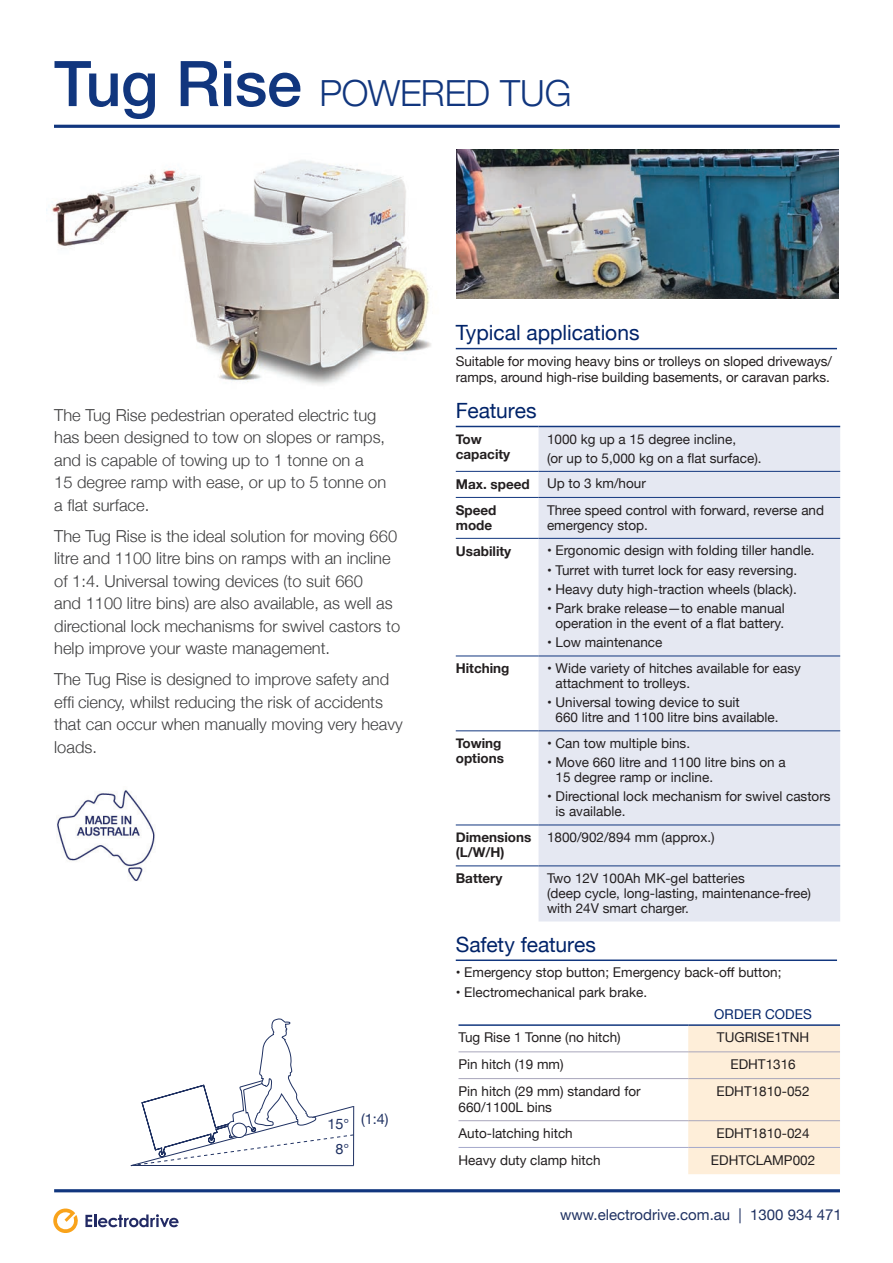
<style>
.page{position:relative;width:893px;height:1263px;background:#fff}
.page>*{position:absolute;margin:0;border:0;box-sizing:border-box;transform-origin:0 0}
.t1{font:300 36px "Helvetica Neue";letter-spacing:-.005em;color:#11367e}
.t2{font:21px "Helvetica Neue";color:#002369}
.t3{font:300 16.5px/22.5px "Helvetica Neue";color:#3e3e3f}
.t4{font:15px "Helvetica Neue";color:#1f3162}
.t5{font:14.4px "Helvetica Neue";color:#1f3162}
.t6{font:13.5px/15px "Helvetica Neue";color:#231f20}
.t7{font:700 13.5px/15px "Helvetica Neue";color:#231f20}
.t8{font:13.5px "Helvetica Neue";letter-spacing:.01em;color:#002369}
.s1{font-weight:500;font-size:63px}
</style>
<div class="page">
<hr style="left:54px;top:125px;width:786px;height:3px;background:#11367e">
<hr style="left:54px;top:1189px;width:786px;height:3px;background:#11367e">
<div style="left:688px;top:1026px;width:152px;height:148px;background:#feeed9"></div>
<hr style="left:458px;top:1024px;width:230px;height:2px;background:#11367e">
<hr style="left:688px;top:1024px;width:152px;height:2px;background:#11367e">
<hr style="left:458px;top:1051px;width:230px;height:1px;background:#a8a6bb">
<hr style="left:688px;top:1051px;width:152px;height:1px;background:#a8a6bb">
<hr style="left:458px;top:1078px;width:230px;height:1px;background:#a8a6bb">
<hr style="left:688px;top:1078px;width:152px;height:1px;background:#a8a6bb">
<hr style="left:458px;top:1120px;width:230px;height:1px;background:#a8a6bb">
<hr style="left:688px;top:1120px;width:152px;height:1px;background:#a8a6bb">
<hr style="left:458px;top:1147px;width:230px;height:1px;background:#a5a9cb">
<hr style="left:688px;top:1147px;width:152px;height:1px;background:#a5a9cb">
<img style="left:52px;top:160px;width:379px;height:225px">
<img style="left:57px;top:790px;width:98px;height:91px">
<svg style="left:130px;top:1018px;width:225px;height:149px"></svg>
<hr style="left:456px;top:348px;width:381px;height:1px;background:#11367e">
<div style="left:538px;top:427px;width:302px;height:494px;background:#e5e8f2"></div>
<hr style="left:456px;top:656px;width:82px;height:1px;background:#11367e">
<hr style="left:538px;top:656px;width:302px;height:1px;background:#11367e">
<hr style="left:456px;top:731px;width:82px;height:1px;background:#11367e">
<hr style="left:538px;top:731px;width:302px;height:1px;background:#11367e">
<hr style="left:456px;top:825px;width:82px;height:1px;background:#11367e">
<hr style="left:538px;top:825px;width:302px;height:1px;background:#11367e">
<hr style="left:456px;top:866px;width:82px;height:1px;background:#11367e">
<hr style="left:538px;top:866px;width:302px;height:1px;background:#11367e">
<hr style="left:456px;top:426px;width:82px;height:1px;background:#11367e">
<hr style="left:538px;top:426px;width:302px;height:1px;background:#11367e">
<hr style="left:456px;top:471px;width:82px;height:1px;background:#11367e">
<hr style="left:538px;top:471px;width:302px;height:1px;background:#11367e">
<hr style="left:456px;top:497px;width:82px;height:1px;background:#11367e">
<hr style="left:538px;top:497px;width:302px;height:1px;background:#11367e">
<hr style="left:456px;top:538px;width:82px;height:1px;background:#11367e">
<hr style="left:538px;top:538px;width:302px;height:1px;background:#11367e">
<hr style="left:456px;top:959px;width:381px;height:2px;background:#11367e">
<img style="left:456px;top:150px;width:382px;height:148px">
<svg style="left:53px;top:1208px;width:25px;height:25px"></svg>
<svg style="left:85px;top:1214px;width:94px;height:13px"></svg>
<h1 class="t1" style="left:54px;top:64px;width:519px"><span class="s1">Tug Rise</span> POWERED TUG</h1>
<p class="t3" style="left:54px;top:402px;width:333px">The Tug Rise pedestrian operated electric tug has been designed to tow on slopes or ramps, and is capable of towing up to 1 tonne on a<br>15 degree ramp with ease, or up to 5 tonne on a fl at surface.</p>
<p class="t3" style="left:54px;top:523px;width:347px">The Tug Rise is the ideal solution for moving 660 litre and 1100 litre bins on ramps with an incline of 1:4. Universal towing devices (to suit 660<br>and 1100 litre bins) are also available, as well as directional lock mechanisms for swivel castors to help improve your waste management.</p>
<p class="t3" style="left:54px;top:667px;width:350px">The Tug Rise is designed to improve safety and effi ciency, whilst reducing the risk of accidents that can occur when manually moving very heavy loads.</p>
<p class="t5" style="left:328px;top:1109px;width:63px">15° (1:4)</p>
<p class="t5" style="left:336px;top:1139px;width:15px">8°</p>
<h2 class="t2" style="left:456px;top:317px;width:185px">Typical applications</h2>
<p class="t6" style="left:456px;top:353px;width:378px;line-height:16.5px">Suitable for moving heavy bins or trolleys on sloped driveways/ ramps, around high-rise building basements, or caravan parks.</p>
<h2 class="t2" style="left:456px;top:396px;width:82px">Features</h2>
<p class="t7" style="left:456px;top:432px;width:56px">Tow capacity</p>
<p class="t6" style="left:547px;top:430px;width:216px;line-height:19.2px">1000 kg up a 15 degree incline,<br>(or up to 5,000 kg on a flat surface).</p>
<p class="t7" style="left:456px;top:477px;width:75px">Max. speed</p>
<p class="t6" style="left:547px;top:477px;width:100px">Up to 3 km/hour</p>
<p class="t7" style="left:456px;top:503px;width:42px">Speed mode</p>
<p class="t6" style="left:547px;top:503px;width:279px">Three speed control with forward, reverse and emergency stop.</p>
<p class="t7" style="left:456px;top:544px;width:57px">Usability</p>
<p class="t6" style="left:547px;top:544px;width:269px">• Ergonomic design with folding tiller handle.</p>
<p class="t6" style="left:547px;top:563px;width:252px">• Turret with turret lock for easy reversing.</p>
<p class="t6" style="left:547px;top:582px;width:251px">• Heavy duty high-traction wheels (black).</p>
<p class="t6" style="left:547px;top:602px;width:239px;text-align:center">• Park brake release—to enable manual operation in the event of a flat battery.</p>
<p class="t6" style="left:547px;top:636px;width:117px">• Low maintenance</p>
<p class="t7" style="left:456px;top:661px;width:55px">Hitching</p>
<p class="t6" style="left:556px;top:661px;width:247px;text-indent:-9px">• Wide variety of hitches available for easy attachment to trolleys.</p>
<p class="t6" style="left:556px;top:696px;width:225px;text-indent:-9px">• Universal towing device to suit<br>660 litre and 1100 litre bins available.</p>
<p class="t7" style="left:456px;top:736px;width:50px">Towing options</p>
<p class="t6" style="left:547px;top:736px;width:145px">• Can tow multiple bins.</p>
<p class="t6" style="left:556px;top:756px;width:232px;text-indent:-9px">• Move 660 litre and 1100 litre bins on a<br>15 degree ramp or incline.</p>
<p class="t6" style="left:556px;top:790px;width:277px;text-indent:-9px">• Directional lock mechanism for swivel castors is available.</p>
<p class="t7" style="left:456px;top:830px;width:77px">Dimensions (L/W/H)</p>
<p class="t6" style="left:547px;top:830px;width:169px">1800/902/894 mm (approx.)</p>
<p class="t7" style="left:456px;top:871px;width:48px">Battery</p>
<p class="t6" style="left:547px;top:871px;width:266px">Two 12V 100Ah MK-gel batteries<br>(deep cycle, long-lasting, maintenance-free) with 24V smart charger.</p>
<h2 class="t2" style="left:456px;top:929px;width:142px">Safety features</h2>
<p class="t6" style="left:456px;top:966px;width:327px">• Emergency stop button; Emergency back-off button;</p>
<p class="t6" style="left:456px;top:985px;width:193px">• Electromechanical park brake.</p>
<p class="t8" style="left:714px;top:1005px;width:99px">ORDER CODES</p>
<p class="t6" style="left:458px;top:1031px;width:164px">Tug Rise 1 Tonne (no hitch)</p>
<p class="t6" style="left:717px;top:1031px;width:94px">TUGRISE1TNH</p>
<p class="t6" style="left:458px;top:1057px;width:107px">Pin hitch (19 mm)</p>
<p class="t6" style="left:730px;top:1057px;width:67px">EDHT1316</p>
<p class="t6" style="left:458px;top:1083px;width:184px;line-height:16.5px">Pin hitch (29 mm) standard for<br>660/1100L bins</p>
<p class="t6" style="left:716px;top:1084px;width:95px">EDHT1810-052</p>
<p class="t6" style="left:458px;top:1126px;width:116px">Auto-latching hitch</p>
<p class="t6" style="left:716px;top:1126px;width:95px">EDHT1810-024</p>
<p class="t6" style="left:458px;top:1153px;width:144px">Heavy duty clamp hitch</p>
<p class="t6" style="left:711px;top:1153px;width:106px">EDHTCLAMP002</p>
<p class="t4" style="left:560px;top:1204px;width:283px">www.electrodrive.com.au | 1300 934 471</p>
</div>
